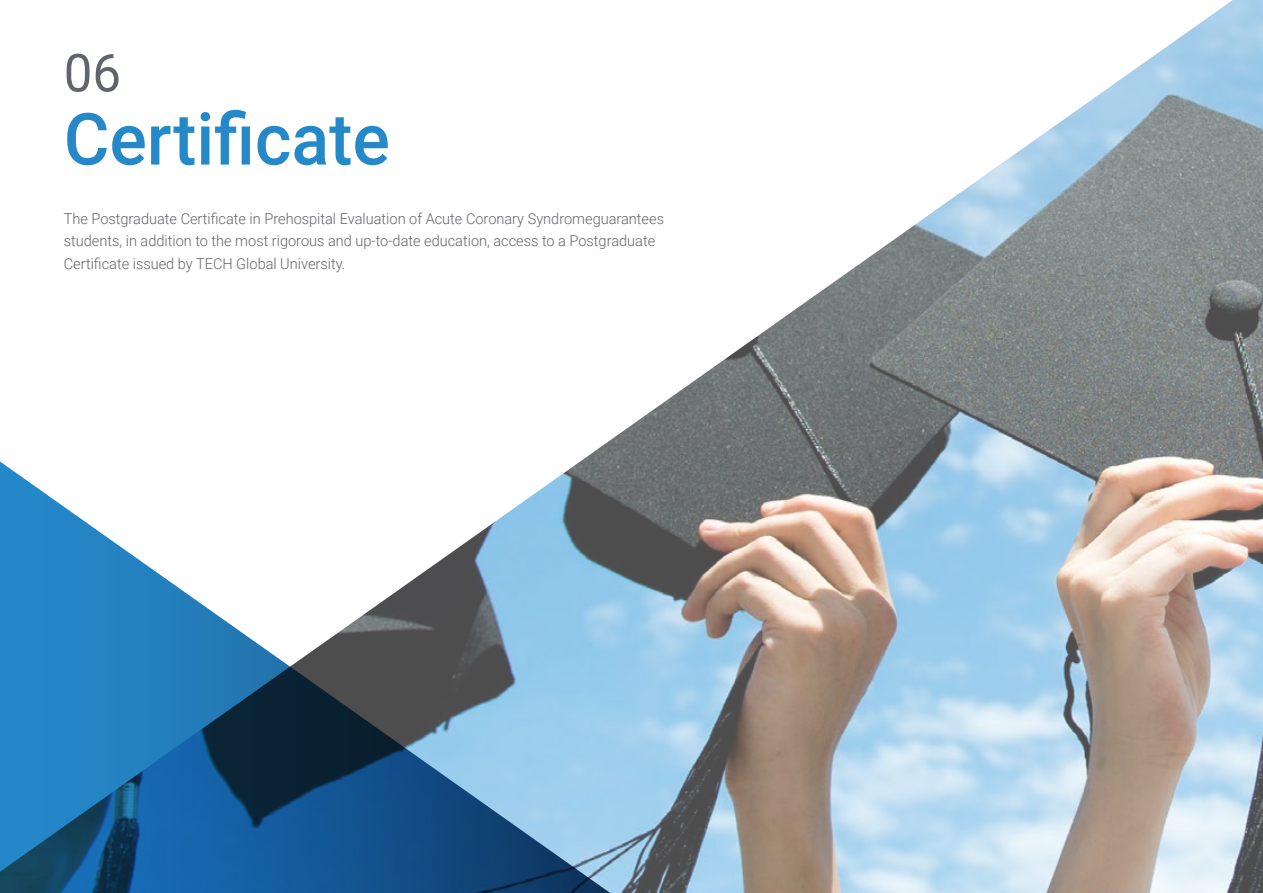
<style>
.page{position:relative;width:1263px;height:893px;background:#fff}
.page>*{position:absolute;margin:0;border:0;box-sizing:border-box;transform-origin:0 0}
.t1{font:500 72px "Roboto";color:#2488c9}
.t2{font:52.5px "Roboto";color:#61646a}
.t3{font:300 15px/22.5px "Roboto";color:#61646a}
</style>
<div class="page">
<img style="left:602px;top:0;width:661px;height:893px">
<svg style="left:0;top:446px;width:640px;height:447px"></svg>
<h2 class="t2" style="left:64px;top:36px;width:59px">06</h2>
<h1 class="t1" style="left:64px;top:89px;width:328px">Certificate</h1>
<p class="t3" style="left:64px;top:207px;width:602px">The Postgraduate Certificate in Prehospital Evaluation of Acute Coronary Syndromeguarantees students, in addition to the most rigorous and up-to-date education, access to a Postgraduate<br>Certificate issued by TECH Global University.</p>
</div>
